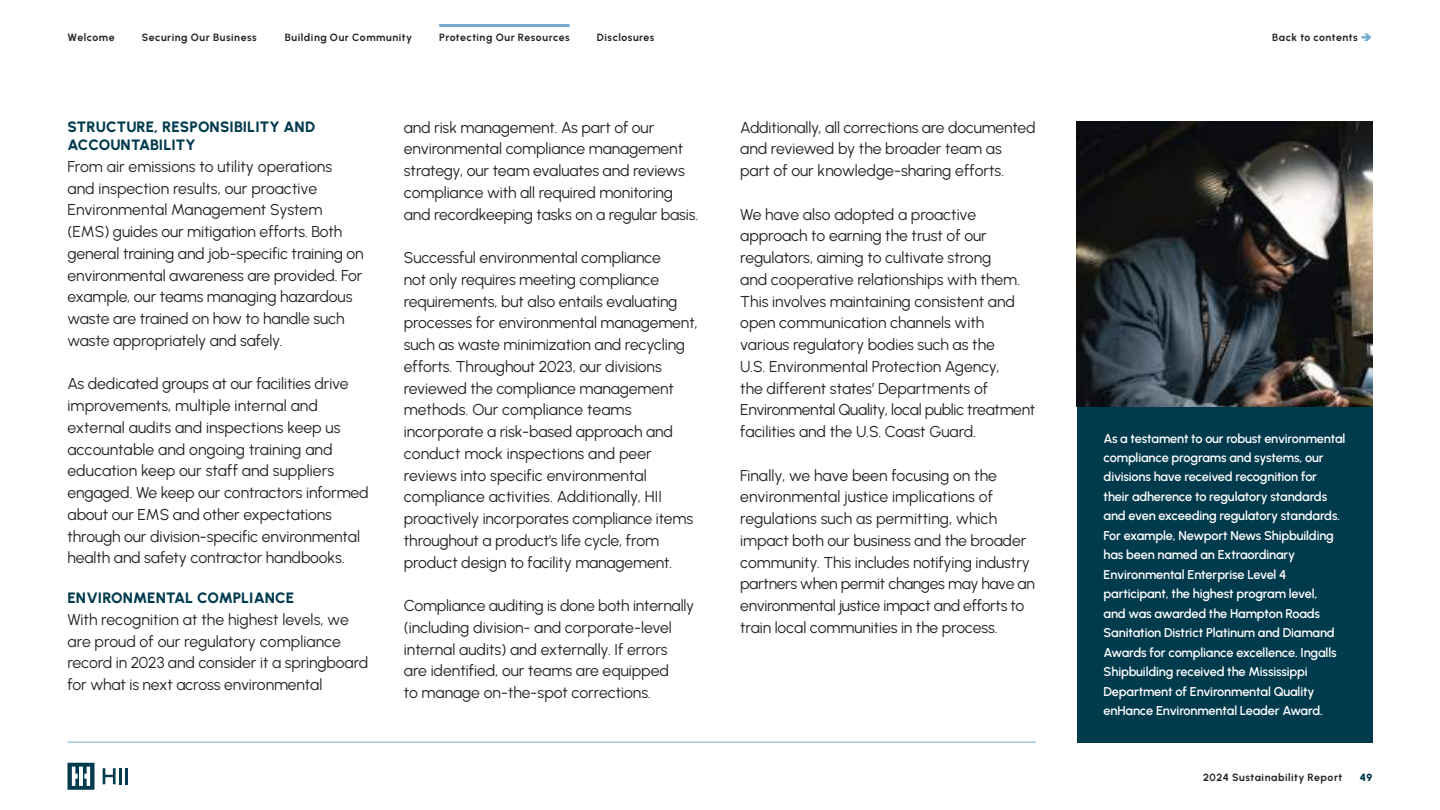
<style>
.page{position:relative;width:1440px;height:810px;background:#fff}
.page>*{position:absolute;margin:0;border:0;box-sizing:border-box;transform-origin:0 0}
.t1{font:15.75px/21.8px "Urbanist";letter-spacing:-.005em;color:#23272a}
.t2{font:800 15px/18px "Urbanist";letter-spacing:.01em;color:#003a4d}
.t3{font:600 12.75px/19.5px "Urbanist";letter-spacing:-.015em;color:#fff}
.t4{font:700 10.5px "Urbanist";letter-spacing:.05em;color:#23272a}
.t5{font:900 10.5px "Urbanist";color:#003a4d}
</style>
<div class="page">
<hr style="left:439px;top:24px;width:131px;height:3px;background:#75abd1">
<svg style="left:68px;top:763px;width:26px;height:27px"></svg>
<svg style="left:103px;top:768px;width:13px;height:16px"></svg>
<hr style="left:119px;top:768px;width:3px;height:16px;background:#003a4d">
<hr style="left:125px;top:768px;width:3px;height:16px;background:#003a4d">
<hr style="left:68px;top:742px;width:968px;height:1px;background:#75abd1">
<div style="left:1077px;top:407px;width:295px;height:335px;background:#003a4d"></div>
<img style="left:1077px;top:122px;width:295px;height:285px">
<p class="t4" style="left:68px;top:30px;width:49px">Welcome</p>
<p class="t4" style="left:142px;top:30px;width:117px">Securing Our Business</p>
<p class="t4" style="left:285px;top:30px;width:129px">Building Our Community</p>
<p class="t4" style="left:439px;top:30px;width:132px">Protecting Our Resources</p>
<p class="t4" style="left:597px;top:30px;width:59px">Disclosures</p>
<p class="t2" style="left:68px;top:117px;width:249px">STRUCTURE, RESPONSIBILITY AND<br>ACCOUNTABILITY</p>
<p class="t1" style="left:68px;top:155px;width:298px">From air emissions to utility operations<br>and inspection results, our proactive Environmental Management System (EMS) guides our mitigation efforts. Both general training and job-specific training on environmental awareness are provided. For example, our teams managing hazardous waste are trained on how to handle such waste appropriately and safely.</p>
<p class="t1" style="left:68px;top:372px;width:303px">As dedicated groups at our facilities drive improvements, multiple internal and external audits and inspections keep us accountable and ongoing training and education keep our staff and suppliers engaged. We keep our contractors informed about our EMS and other expectations through our division-specific environmental health and safety contractor handbooks.</p>
<p class="t2" style="left:68px;top:588px;width:228px">ENVIRONMENTAL COMPLIANCE</p>
<p class="t1" style="left:68px;top:608px;width:302px">With recognition at the highest levels, we are proud of our regulatory compliance record in 2023 and consider it a springboard for what is next across environmental</p>
<p class="t1" style="left:404px;top:116px;width:296px">and risk management. As part of our environmental compliance management strategy, our team evaluates and reviews compliance with all required monitoring and recordkeeping tasks on a regular basis.</p>
<p class="t1" style="left:404px;top:246px;width:295px">Successful environmental compliance<br>not only requires meeting compliance requirements, but also entails evaluating processes for environmental management, such as waste minimization and recycling efforts. Throughout 2023, our divisions reviewed the compliance management methods. Our compliance teams incorporate a risk-based approach and conduct mock inspections and peer reviews into specific environmental compliance activities. Additionally, HII proactively incorporates compliance items throughout a product's life cycle, from product design to facility management.</p>
<p class="t1" style="left:404px;top:594px;width:292px">Compliance auditing is done both internally (including division- and corporate-level internal audits) and externally. If errors are identified, our teams are equipped<br>to manage on-the-spot corrections.</p>
<p class="t1" style="left:740px;top:116px;width:297px">Additionally, all corrections are documented and reviewed by the broader team as<br>part of our knowledge-sharing efforts.</p>
<p class="t1" style="left:740px;top:203px;width:297px">We have also adopted a proactive approach to earning the trust of our regulators, aiming to cultivate strong<br>and cooperative relationships with them.<br>This involves maintaining consistent and open communication channels with various regulatory bodies such as the<br>U.S. Environmental Protection Agency,<br>the different states’ Departments of Environmental Quality, local public treatment facilities and the U.S. Coast Guard.</p>
<p class="t1" style="left:740px;top:464px;width:296px">Finally, we have been focusing on the environmental justice implications of regulations such as permitting, which impact both our business and the broader community. This includes notifying industry partners when permit changes may have an environmental justice impact and efforts to train local communities in the process.</p>
<p class="t4" style="left:1272px;top:30px;width:87px">Back to contents</p>
<p class="t3" style="left:1104px;top:428px;width:243px">As a testament to our robust environmental compliance programs and systems, our divisions have received recognition for their adherence to regulatory standards and even exceeding regulatory standards.<br>For example, Newport News Shipbuilding has been named an Extraordinary Environmental Enterprise Level 4 participant, the highest program level,<br>and was awarded the Hampton Roads Sanitation District Platinum and Diamand Awards for compliance excellence. Ingalls Shipbuilding received the Mississippi Department of Environmental Quality enHance Environmental Leader Award.</p>
<p class="t4" style="left:1203px;top:770px;width:141px">2024 Sustainability Report</p>
<p class="t5" style="left:1360px;top:770px;width:14px">49</p>
</div>
